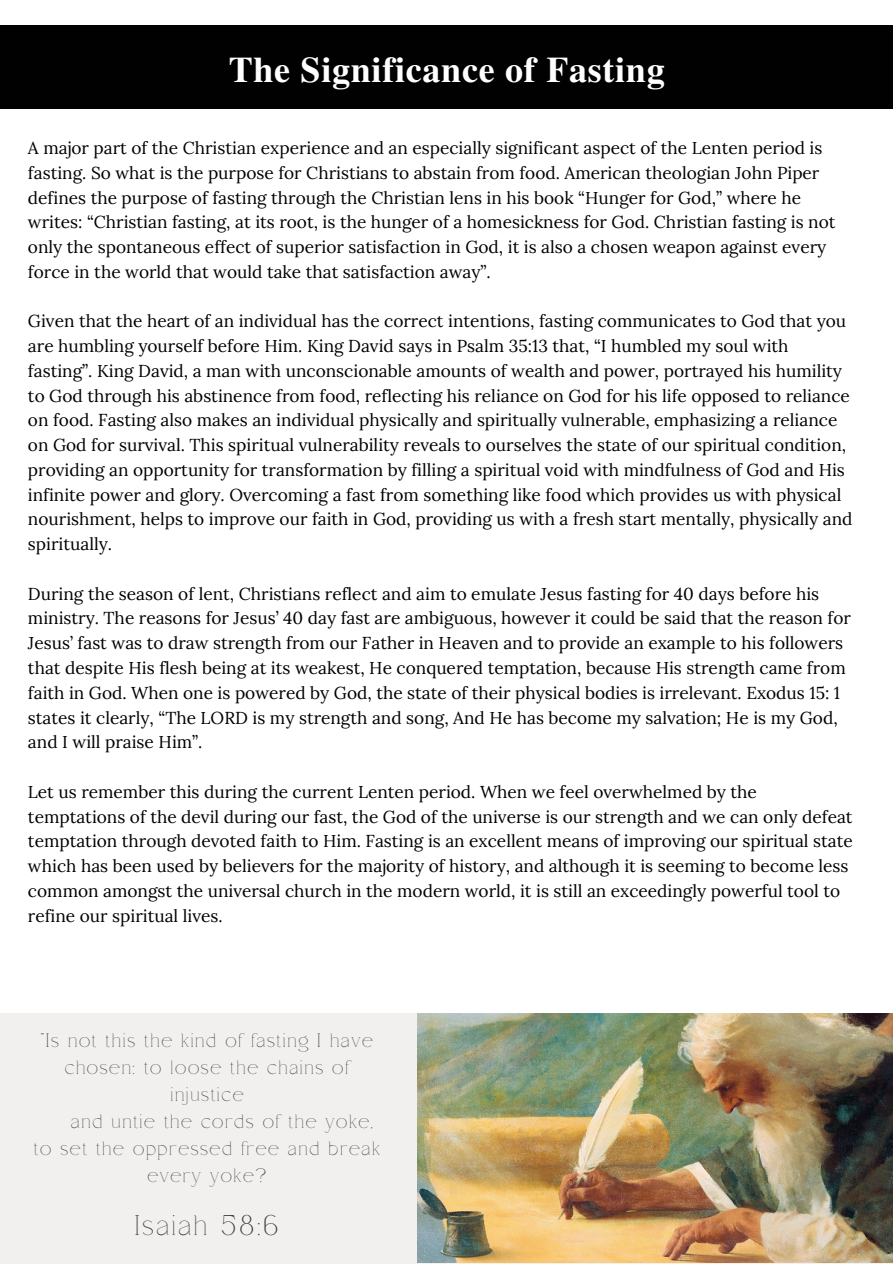
<style>
.page{position:relative;width:893px;height:1264px;background:#fff}
.page>*{position:absolute;margin:0;border:0;box-sizing:border-box;transform-origin:0 0}
.t1{font:700 36px "Te X Gyre Termes";letter-spacing:.02em;color:#fff}
.t2{font:28.5px "Arcadian";letter-spacing:.05em;color:#3b3a37}
.t3{font:19.5px "Arcadian";letter-spacing:.05em;color:#3b3a37}
.t4{font:17.25px/24.8px "Lora";color:#000}
</style>
<div class="page">
<div style="left:0;top:25px;width:892px;height:83px;background:#010101"></div>
<div style="left:0;top:1013px;width:892px;height:250px;background:#f1f0ef"></div>
<img style="left:417px;top:1013px;width:475px;height:249px">
<h3 class="t1" style="left:229px;top:42px;width:437px">The Significance of Fasting</h3>
<h1 class="t4" style="left:28px;top:135px;width:809px">A major part of the Christian experience and an especially significant aspect of the Lenten period is fasting. So what is the purpose for Christians to abstain from food. American theologian John Piper defines the purpose of fasting through the Christian lens in his book “Hunger for God,” where he writes: “Christian fasting, at its root, is the hunger of a homesickness for God. Christian fasting is not only the spontaneous effect of superior satisfaction in God, it is also a chosen weapon against every force in the world that would take that satisfaction away”.</h1>
<p class="t4" style="left:28px;top:308px;width:825px">Given that the heart of an individual has the correct intentions, fasting communicates to God that you are humbling yourself before Him. King David says in Psalm 35:13 that, “I humbled my soul with fasting”. King David, a man with unconscionable amounts of wealth and power, portrayed his humility to God through his abstinence from food, reflecting his reliance on God for his life opposed to reliance on food. Fasting also makes an individual physically and spiritually vulnerable, emphasizing a reliance on God for survival. This spiritual vulnerability reveals to ourselves the state of our spiritual condition, providing an opportunity for transformation by filling a spiritual void with mindfulness of God and His infinite power and glory. Overcoming a fast from something like food which provides us with physical nourishment, helps to improve our faith in God, providing us with a fresh start mentally, physically and spiritually.</p>
<p class="t4" style="left:28px;top:581px;width:824px">During the season of lent, Christians reflect and aim to emulate Jesus fasting for 40 days before his ministry. The reasons for Jesus’ 40 day fast are ambiguous, however it could be said that the reason for Jesus’ fast was to draw strength from our Father in Heaven and to provide an example to his followers that despite His flesh being at its weakest, He conquered temptation, because His strength came from faith in God. When one is powered by God, the state of their physical bodies is irrelevant. Exodus 15: 1 states it clearly, “The LORD is my strength and song, And He has become my salvation; He is my God, and I will praise Him”.</p>
<p class="t4" style="left:28px;top:779px;width:826px">Let us remember this during the current Lenten period. When we feel overwhelmed by the temptations of the devil during our fast, the God of the universe is our strength and we can only defeat temptation through devoted faith to Him. Fasting is an excellent means of improving our spiritual state which has been used by believers for the majority of history, and although it is seeming to become less common amongst the universal church in the modern world, it is still an exceedingly powerful tool to refine our spiritual lives.</p>
<h2 class="t3" style="left:41px;top:1031px;width:334px">“Is not this the kind of fasting I have</h2>
<h2 class="t3" style="left:64px;top:1058px;width:286px">chosen: to loose the chains of</h2>
<h2 class="t3" style="left:170px;top:1085px;width:75px">injustice</h2>
<h2 class="t3" style="left:70px;top:1112px;width:304px">and untie the cords of the yoke,</h2>
<h2 class="t3" style="left:34px;top:1139px;width:348px">to set the oppressed free and break</h2>
<h2 class="t3" style="left:147px;top:1166px;width:121px">every yoke?</h2>
<p class="t2" style="left:134px;top:1212px;width:146px">Isaiah 58:6</p>
</div>
